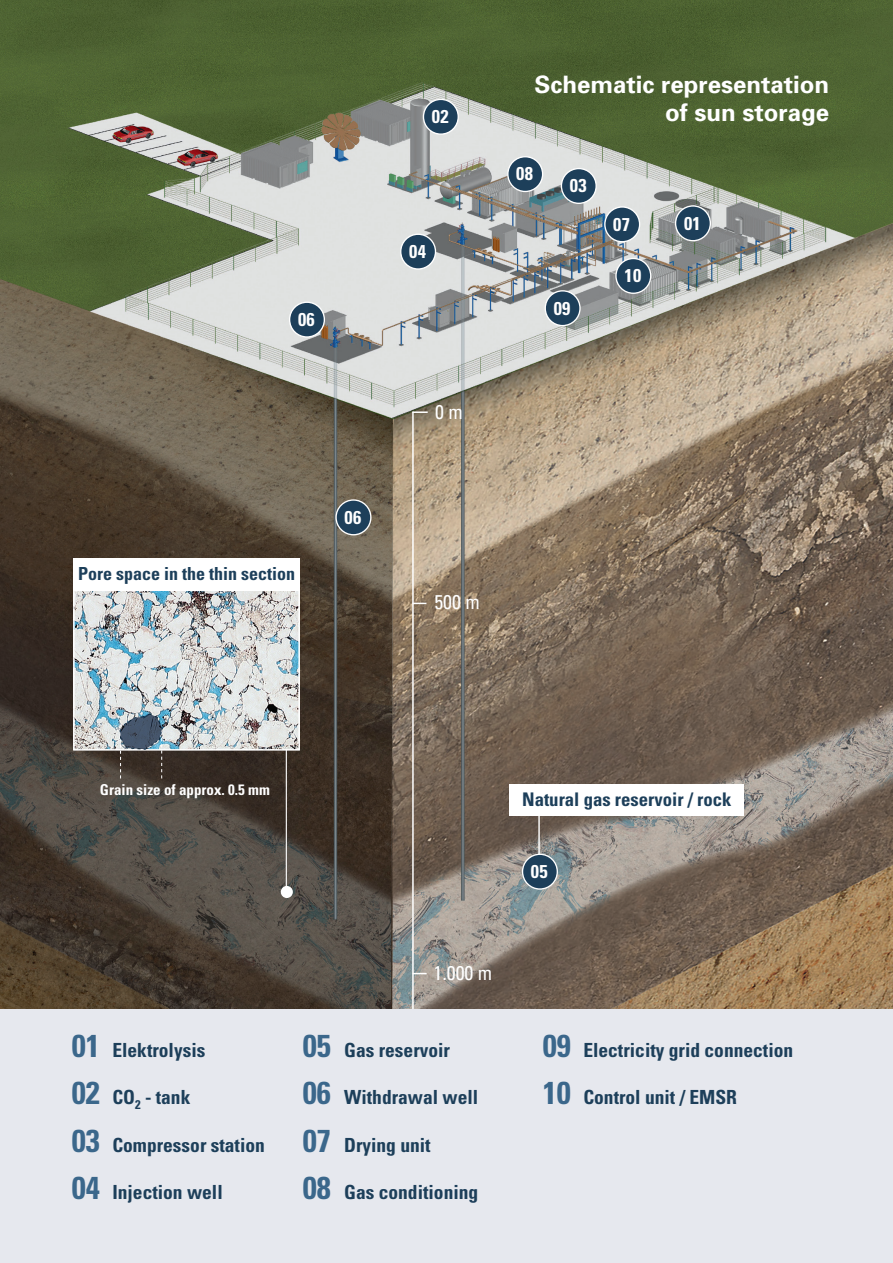
<style>
.page{position:relative;width:893px;height:1263px;background:#fff}
.page>*{position:absolute;margin:0;border:0;box-sizing:border-box;transform-origin:0 0}
.t1{font:700 24px/28.5px "Univers";color:#fff;text-align:right}
.t2{font:condensed 19.95px "Univers";color:#fff}
.t3{font:700 condensed 19.5px "Univers";color:#1d3f5a}
.t4{font:700 condensed 18.75px "Univers";color:#1d3f5a}
.t5{font:700 condensed 18.6px "Univers";letter-spacing:.02em;color:#fff}
.t6{font:700 condensed 18px "Univers";color:#1d3f5a}
.t7{font:700 condensed 15px "Univers";color:#fff}
.s1{font-size:31.65px;color:#3b678b}
</style>
<div class="page">
<img style="left:0;top:0;width:893px;height:1009px">
<div style="left:510px;top:784px;width:234px;height:31px;background:#fff"></div>
<hr style="left:538px;top:814px;width:2px;height:42px;background:#fff">
<div style="left:522px;top:854px;width:35px;height:35px;background:#1d3f5a;border-radius:50%"></div>
<div style="left:522px;top:853px;width:36px;height:37px;border:1px solid #fff;border-radius:50%"></div>
<div style="left:336px;top:500px;width:35px;height:35px;background:#1d3f5a;border-radius:50%"></div>
<div style="left:335px;top:499px;width:36px;height:36px;border:1px solid #fff;border-radius:50%"></div>
<div style="left:676px;top:206px;width:34px;height:35px;background:#1d3f5a;border-radius:50%"></div>
<div style="left:675px;top:205px;width:36px;height:36px;border:1px solid #fff;border-radius:50%"></div>
<div style="left:508px;top:157px;width:35px;height:34px;background:#1d3f5a;border-radius:50%"></div>
<div style="left:507px;top:156px;width:36px;height:36px;border:1px solid #fff;border-radius:50%"></div>
<div style="left:605px;top:207px;width:35px;height:35px;background:#1d3f5a;border-radius:50%"></div>
<div style="left:604px;top:206px;width:36px;height:36px;border:1px solid #fff;border-radius:50%"></div>
<div style="left:561px;top:169px;width:35px;height:34px;background:#1d3f5a;border-radius:50%"></div>
<div style="left:561px;top:168px;width:36px;height:36px;border:1px solid #fff;border-radius:50%"></div>
<div style="left:545px;top:291px;width:35px;height:35px;background:#1d3f5a;border-radius:50%"></div>
<div style="left:545px;top:290px;width:36px;height:36px;border:1px solid #fff;border-radius:50%"></div>
<div style="left:401px;top:234px;width:34px;height:35px;background:#1d3f5a;border-radius:50%"></div>
<div style="left:400px;top:234px;width:36px;height:36px;border:1px solid #fff;border-radius:50%"></div>
<div style="left:616px;top:258px;width:35px;height:35px;background:#1d3f5a;border-radius:50%"></div>
<div style="left:615px;top:258px;width:36px;height:36px;border:1px solid #fff;border-radius:50%"></div>
<div style="left:290px;top:302px;width:34px;height:35px;background:#1d3f5a;border-radius:50%"></div>
<div style="left:289px;top:302px;width:36px;height:36px;border:1px solid #fff;border-radius:50%"></div>
<div style="left:423px;top:99px;width:35px;height:35px;background:#1d3f5a;border-radius:50%"></div>
<div style="left:423px;top:99px;width:36px;height:36px;border:1px solid #fff;border-radius:50%"></div>
<hr style="left:412px;top:412px;width:2px;height:631px;background:#fff">
<svg style="left:412px;top:411px;width:16px;height:2px"></svg>
<svg style="left:412px;top:603px;width:14px;height:1px"></svg>
<svg style="left:414px;top:973px;width:13px;height:1px"></svg>
<div style="left:0;top:1009px;width:893px;height:254px;background:#e6e8ee"></div>
<img style="left:76px;top:592px;width:221px;height:156px">
<div style="left:73px;top:589px;width:227px;height:162px;border:2px solid #fff"></div>
<div style="left:73px;top:558px;width:227px;height:33px;background:#fff"></div>
<svg style="left:119px;top:713px;width:44px;height:65px;background:#555b62"></svg>
<hr style="left:286px;top:750px;width:1px;height:140px;background:#fff">
<div style="left:281px;top:886px;width:12px;height:12px;background:#fff;border-radius:50%"></div>
<p class="t5" style="left:298px;top:308px;width:18px">06</p>
<p class="t6" style="left:78px;top:562px;width:218px">Pore space in the thin section</p>
<p class="t5" style="left:344px;top:506px;width:18px">06</p>
<p class="t5" style="left:432px;top:105px;width:18px">02</p>
<p class="t5" style="left:409px;top:240px;width:18px">04</p>
<p class="t2" style="left:435px;top:400px;width:29px">0 m</p>
<p class="t1" style="left:534px;top:69px;width:296px">Schematic representation of sun storage</p>
<p class="t5" style="left:516px;top:162px;width:18px">08</p>
<p class="t5" style="left:570px;top:174px;width:18px">03</p>
<p class="t5" style="left:554px;top:297px;width:18px">09</p>
<p class="t5" style="left:613px;top:213px;width:18px">07</p>
<p class="t5" style="left:624px;top:264px;width:18px">10</p>
<p class="t5" style="left:684px;top:212px;width:18px">01</p>
<p class="t2" style="left:434px;top:590px;width:47px">500 m</p>
<p class="t7" style="left:100px;top:781px;width:171px">Grain size of approx. 0.5 mm</p>
<p class="t4" style="left:522px;top:787px;width:211px">Natural gas reservoir / rock</p>
<p class="t5" style="left:531px;top:860px;width:18px">05</p>
<p class="t3" style="left:72px;top:1038px;width:135px"><span class="s1">01</span> Elektrolysis</p>
<p class="t3" style="left:72px;top:1085px;width:120px"><span class="s1">02</span> CO<sub>2</sub> - tank</p>
<p class="t3" style="left:72px;top:1132px;width:194px"><span class="s1">03</span> Compressor station</p>
<p class="t3" style="left:72px;top:1179px;width:152px"><span class="s1">04</span> Injection well</p>
<p class="t2" style="left:434px;top:960px;width:60px">1.000 m</p>
<p class="t3" style="left:303px;top:1038px;width:149px"><span class="s1">05</span> Gas reservoir</p>
<p class="t3" style="left:303px;top:1085px;width:177px"><span class="s1">06</span> Withdrawal well</p>
<p class="t3" style="left:303px;top:1132px;width:129px"><span class="s1">07</span> Drying unit</p>
<p class="t3" style="left:303px;top:1179px;width:177px"><span class="s1">08</span> Gas conditioning</p>
<p class="t3" style="left:543px;top:1038px;width:252px"><span class="s1">09</span> Electricity grid connection</p>
<p class="t3" style="left:543px;top:1085px;width:196px"><span class="s1">10</span> Control unit / EMSR</p>
</div>
